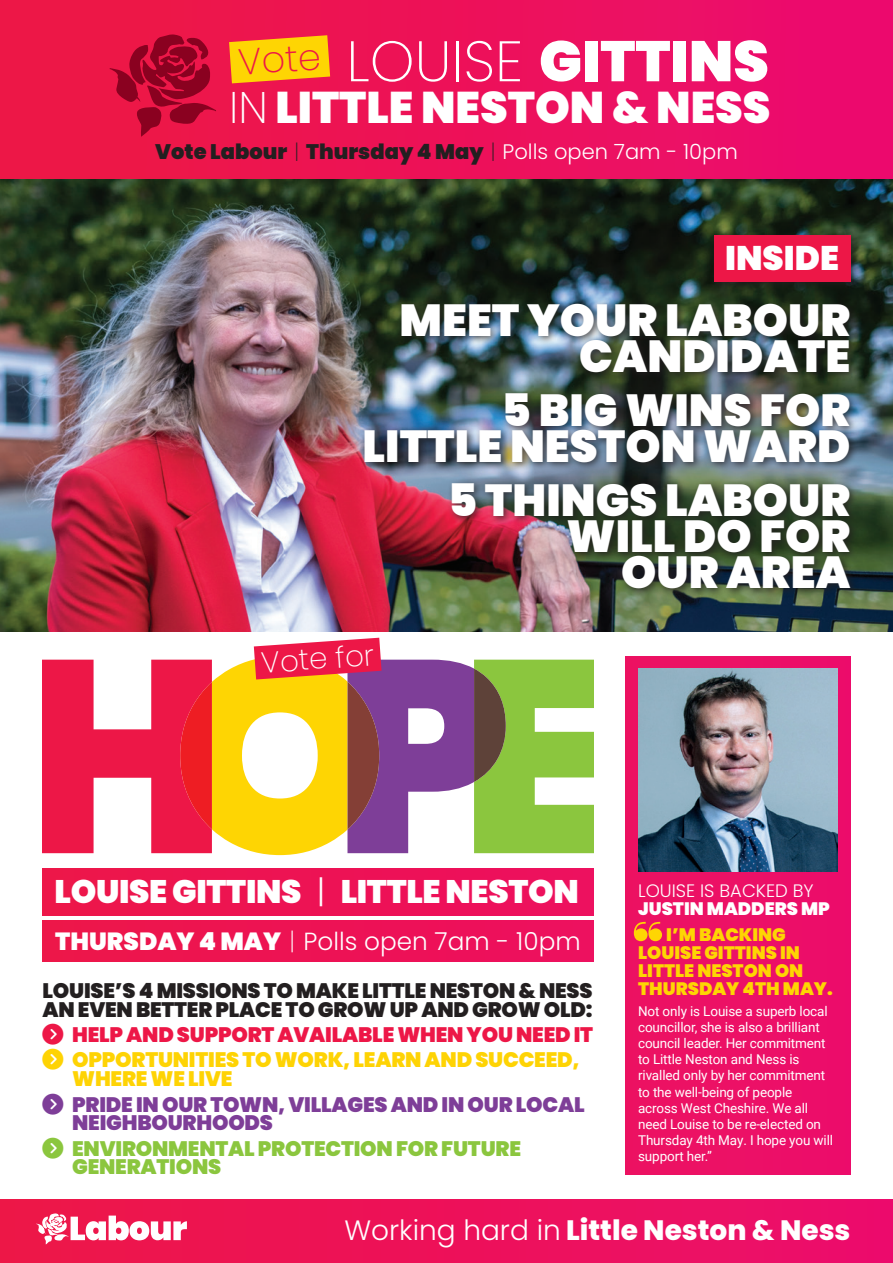
<style>
.page{position:relative;width:893px;height:1263px;background:#fff}
.page>*{position:absolute;margin:0;border:0;box-sizing:border-box;transform-origin:0 0}
.t1{font:900 57px "Poppins";color:#fff}
.t2{font:900 44.85px/36px "Poppins";color:#fff;text-align:right}
.t3{font:900 44.25px "Poppins";color:#fff}
.t4{font:200 36.75px "Poppins";color:#ed1747}
.t5{font:900 34.05px "Poppins";color:#fff}
.t6{font:900 32.55px "Poppins";letter-spacing:-.01em;color:#fff}
.t7{font:200 29.4px "Poppins";color:#fff}
.t8{font:800 28.05px "Poppins";color:#fff}
.t9{font:300 24.75px "Poppins";color:#fff}
.t10{font:900 21px/18.8px "Poppins";letter-spacing:-.01em;color:#231f20}
.t11{font:900 21px/18.8px "Poppins";letter-spacing:-.01em;color:#7e3e98}
.t12{font:900 21px/18.8px "Poppins";letter-spacing:-.01em;color:#fed304}
.t13{font:900 21px/18.8px "Poppins";letter-spacing:-.01em;color:#8bc63e}
.t14{font:900 21px "Poppins";letter-spacing:-.01em;color:#ed1747}
.t15{font:900 18px/18px "Poppins";color:#fed503}
.t16{font:300 18px "Poppins";color:#fff}
.t17{font:900 18px "Poppins";color:#fff}
.t18{font:13.5px/16.2px "Roboto";letter-spacing:-.01em;color:#fff}
.s1{font-weight:200}
.s2{font-weight:300;color:#fff}
.s3{font-weight:300}
.s4{font-weight:900}
</style>
<div class="page">
<img style="left:0;top:179px;width:893px;height:452px">
<div style="left:0;top:1199px;width:893px;height:64px;background:linear-gradient(to right,#ed1747,#ec0d6c)"></div>
<div style="left:0;top:0;width:893px;height:179px;background:linear-gradient(to right,#ed1942,#ec0a70)"></div>
<svg style="left:36px;top:1213px;width:151px;height:31px"></svg>
<div style="left:361px;top:230px;width:499px;height:368px;background:#231f20;opacity:.75"></div>
<div style="left:714px;top:235px;width:136px;height:47px;background:#ed1747"></div>
<svg style="left:229px;top:35px;width:101px;height:48px;background:#fbb60f"></svg>
<svg style="left:109px;top:34px;width:107px;height:103px;background:#c10d36"></svg>
<div style="left:625px;top:656px;width:225px;height:518px;background:#ec1166"></div>
<svg style="left:634px;top:922px;width:28px;height:19px"></svg>
<img style="left:638px;top:669px;width:200px;height:202px">
<div style="left:43px;top:868px;width:550px;height:47px;background:#ed1254"></div>
<div style="left:43px;top:921px;width:550px;height:41px;background:#ed1254"></div>
<svg style="left:43px;top:638px;width:550px;height:217px"></svg>
<h3 class="t4" style="left:237px;top:41px;width:84px;rotate:-4deg">Vote</h3>
<h1 class="t1" style="left:346px;top:28px;width:424px"><span class="s1">LOUISE</span> GITTINS</h1>
<h3 class="t3" style="left:229px;top:82px;width:543px"><span class="s1">IN</span> LITTLE NESTON &amp; NESS</h3>
<h3 class="t10" style="left:155px;top:143px;width:584px">Vote Labour <span class="s1">|</span> Thursday 4 May <span class="s1">|</span> <span class="s2">Polls open 7am - 10pm</span></h3>
<h3 class="t5" style="left:725px;top:239px;width:115px">INSIDE</h3>
<h2 class="t2" style="left:400px;top:302px;width:452px">MEET YOUR LABOUR<br>CANDIDATE</h2>
<h2 class="t2" style="left:363px;top:392px;width:489px">5 BIG WINS FOR<br>LITTLE NESTON WARD</h2>
<h2 class="t2" style="left:448px;top:482px;width:404px">5 THINGS LABOUR<br>WILL DO FOR<br>OUR AREA</h2>
<h3 class="t7" style="left:260px;top:645px;width:115px;rotate:-4deg">Vote for</h3>
<h3 class="t6" style="left:55px;top:873px;width:526px">LOUISE GITTINS <span class="s3">|</span> LITTLE NESTON</h3>
<h3 class="t9" style="left:55px;top:927px;width:527px"><span class="s4">THURSDAY 4 MAY</span> <span class="s1">|</span> Polls open 7am - 10pm</h3>
<h3 class="t10" style="left:43px;top:981px;width:552px">LOUISE’S 4 MISSIONS TO MAKE LITTLE NESTON &amp; NESS<br>AN EVEN BETTER PLACE TO GROW UP AND GROW OLD:</h3>
<h3 class="t14" style="left:72px;top:1022px;width:522px">HELP AND SUPPORT AVAILABLE WHEN YOU NEED IT</h3>
<h3 class="t12" style="left:72px;top:1051px;width:509px">OPPORTUNITIES TO WORK, LEARN AND SUCCEED,<br>WHERE WE LIVE</h3>
<h3 class="t11" style="left:72px;top:1095px;width:514px">PRIDE IN OUR TOWN, VILLAGES AND IN OUR LOCAL<br>NEIGHBOURHOODS</h3>
<h3 class="t13" style="left:72px;top:1139px;width:450px">ENVIRONMENTAL PROTECTION FOR FUTURE<br>GENERATIONS</h3>
<h3 class="t16" style="left:638px;top:880px;width:177px">LOUISE IS BACKED BY</h3>
<h3 class="t17" style="left:638px;top:898px;width:193px">JUSTIN MADDERS MP</h3>
<h3 class="t15" style="left:638px;top:926px;width:196px;text-indent:28px">I’M BACKING<br>LOUISE GITTINS IN<br>LITTLE NESTON ON<br>THURSDAY 4TH MAY.</h3>
<p class="t18" style="left:638px;top:1002px;width:197px">Not only is Louise a superb local councillor, she is also a brilliant council leader. Her commitment to Little Neston and Ness is rivalled only by her commitment to the well-being of people across West Cheshire. We all need Louise to be re-elected on<br>Thursday 4th May. I hope you will support her.”</p>
<h3 class="t8" style="left:344px;top:1214px;width:507px"><span class="s3">Working hard in</span> Little Neston &amp; Ness</h3>
</div>
